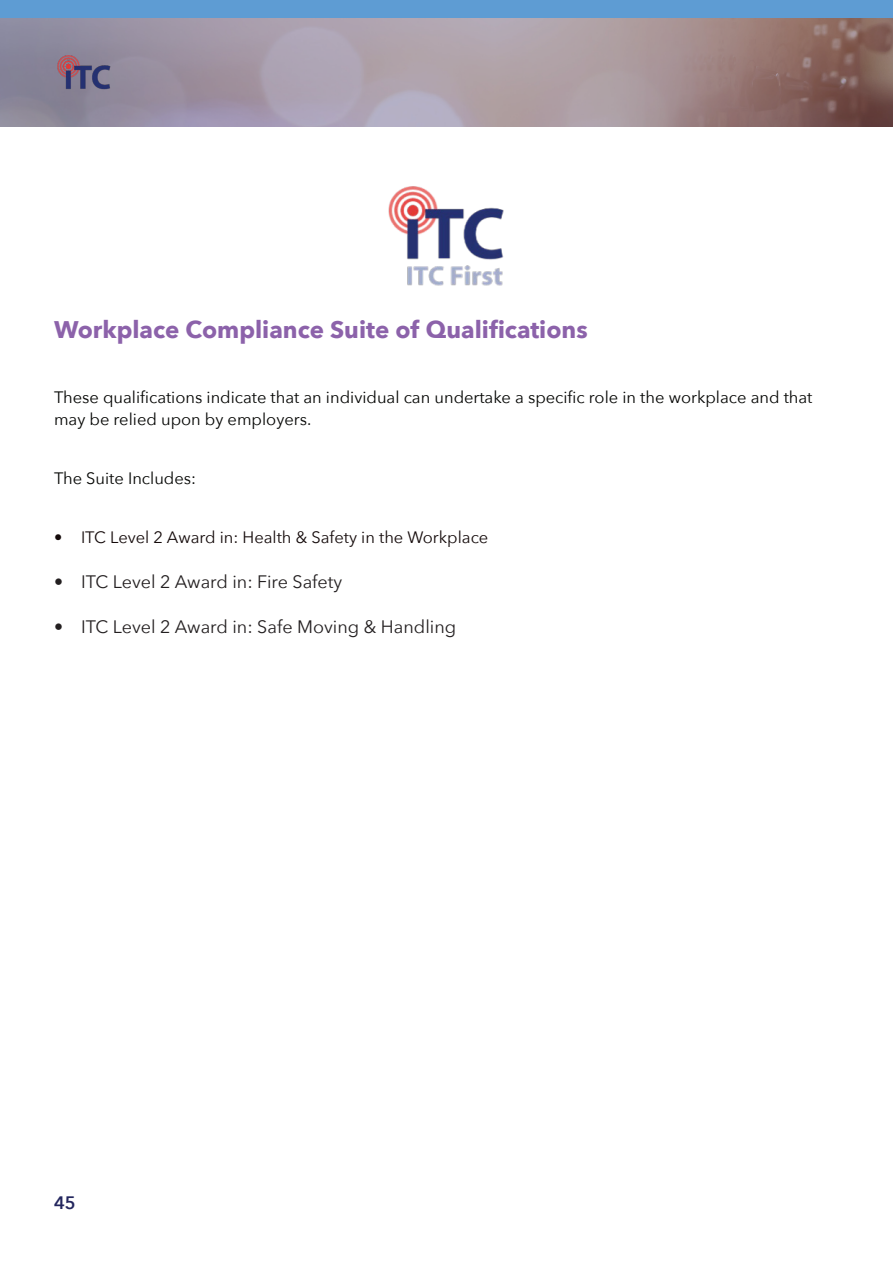
<style>
.page{position:relative;width:893px;height:1263px;background:#fff}
.page>*{position:absolute;margin:0;border:0;box-sizing:border-box;transform-origin:0 0}
.t1{font:700 24px "Avenir Next";color:#8c62aa}
.t2{font:18px "Avenir Next";color:#231f20}
.t3{font:600 18px "Avenir Next";color:#23265e}
.Paragraph_Style_1{font:16.5px/22.5px "Avenir Next";color:#040503}
.t4{font:16.5px "Avenir Next";color:#140a0a}
</style>
<div class="page">
<img style="left:388px;top:186px;width:116px;height:100px">
<svg style="left:0;top:18px;width:893px;height:108px"></svg>
<img style="left:56px;top:54px;width:56px;height:36px">
<div style="left:0;top:0;width:893px;height:18px;background:#5e9cd3"></div>
<p class="t1" style="left:54px;top:309px;width:535px">Workplace Compliance Suite of Qualifications</p>
<p class="Paragraph_Style_1" style="left:54px;top:385px;width:760px">These qualifications indicate that an individual can undertake a specific role in the workplace and that may be relied upon by employers.</p>
<p class="Paragraph_Style_1" style="left:54px;top:466px;width:144px">The Suite Includes:</p>
<p class="t4" style="left:54px;top:523px;width:436px">• ITC Level 2 Award in: Health &amp; Safety in the Workplace</p>
<p class="t2" style="left:54px;top:567px;width:290px">• ITC Level 2 Award in: Fire Safety</p>
<p class="t2" style="left:54px;top:612px;width:404px">• ITC Level 2 Award in: Safe Moving &amp; Handling</p>
<p class="t3" style="left:54px;top:1187px;width:23px">45</p>
</div>
